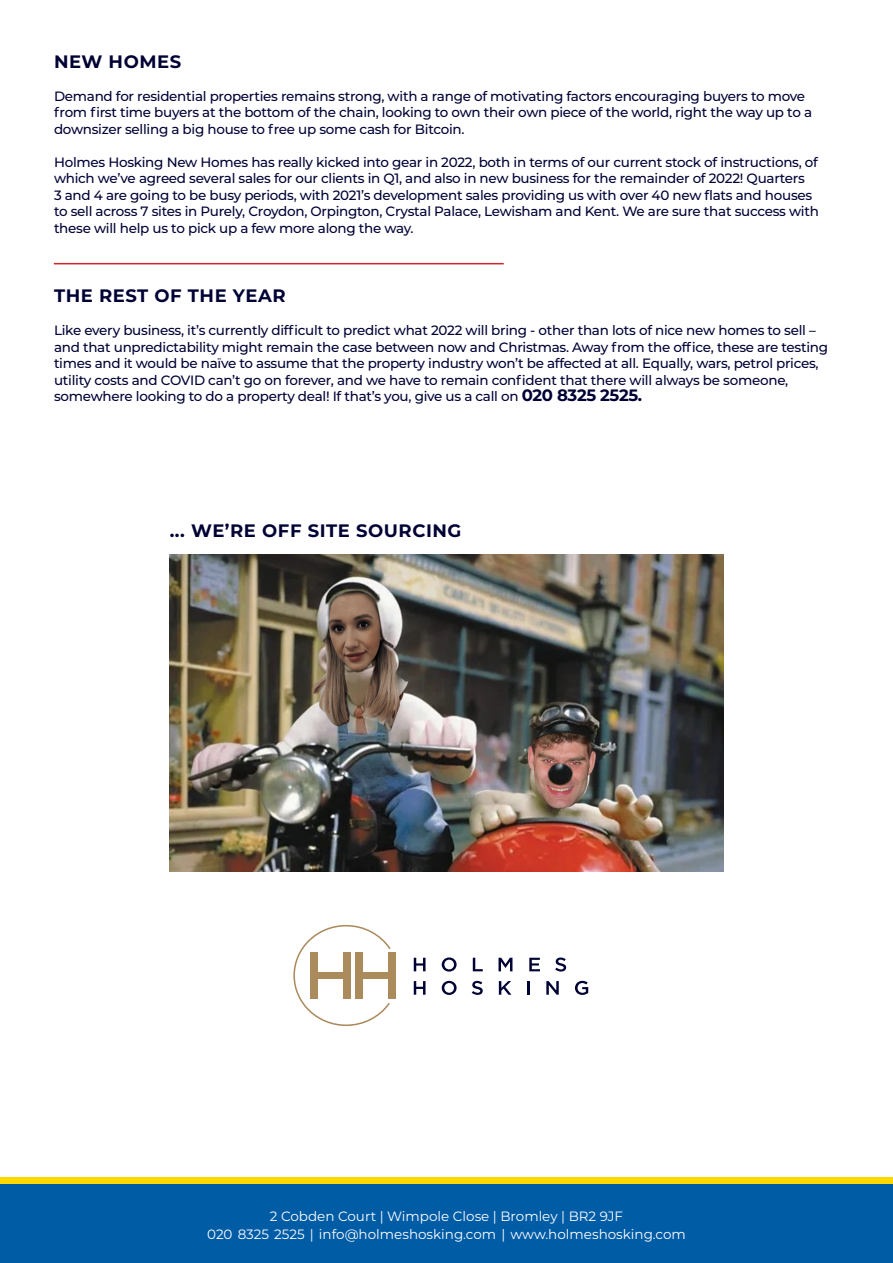
<style>
.page{position:relative;width:893px;height:1263px;background:#fff}
.page>*{position:absolute;margin:0;border:0;box-sizing:border-box;transform-origin:0 0}
.t1{font:700 18px "Montserrat";letter-spacing:.03em;color:#000234}
.t2{font:500 13.5px/16.5px "Montserrat";letter-spacing:-.02em;color:#000234}
.t3{font:13.5px "Montserrat";color:#fff}
.s1{font-weight:700;font-size:16.5px}
</style>
<div class="page">
<svg style="left:293px;top:924px;width:99px;height:102px"></svg>
<svg style="left:414px;top:958px;width:11px;height:13px"></svg>
<svg style="left:442px;top:957px;width:15px;height:14px"></svg>
<svg style="left:473px;top:958px;width:10px;height:13px"></svg>
<svg style="left:498px;top:958px;width:14px;height:13px"></svg>
<svg style="left:529px;top:958px;width:11px;height:13px"></svg>
<svg style="left:555px;top:957px;width:11px;height:14px"></svg>
<svg style="left:414px;top:981px;width:11px;height:14px"></svg>
<svg style="left:442px;top:981px;width:15px;height:14px"></svg>
<svg style="left:472px;top:981px;width:11px;height:14px"></svg>
<svg style="left:499px;top:981px;width:12px;height:14px"></svg>
<svg style="left:527px;top:981px;width:2px;height:14px"></svg>
<svg style="left:546px;top:981px;width:13px;height:14px"></svg>
<svg style="left:575px;top:981px;width:13px;height:14px"></svg>
<div style="left:355px;top:952px;width:7px;height:47px;background:#ab8a5c"></div>
<div style="left:388px;top:953px;width:8px;height:46px;background:#ab8a5c"></div>
<div style="left:355px;top:972px;width:41px;height:7px;background:#ab8a5c"></div>
<div style="left:311px;top:952px;width:7px;height:47px;background:#ab8a5c"></div>
<div style="left:344px;top:953px;width:7px;height:46px;background:#ab8a5c"></div>
<div style="left:311px;top:972px;width:40px;height:7px;background:#ab8a5c"></div>
<hr style="left:54px;top:263px;width:450px;height:1px;background:#d1232a">
<div style="left:0;top:1184px;width:893px;height:79px;background:#015ca6"></div>
<div style="left:0;top:1178px;width:893px;height:6px;background:#ffd801"></div>
<img style="left:170px;top:555px;width:553px;height:317px">
<p class="t1" style="left:54px;top:48px;width:129px">NEW HOMES</p>
<p class="t2" style="left:54px;top:87px;width:759px">Demand for residential properties remains strong, with a range of motivating factors encouraging buyers to move from first time buyers at the bottom of the chain, looking to own their own piece of the world, right the way up to a downsizer selling a big house to free up some cash for Bitcoin.</p>
<p class="t2" style="left:54px;top:153px;width:766px">Holmes Hosking New Homes has really kicked into gear in 2022, both in terms of our current stock of instructions, of which we’ve agreed several sales for our clients in Q1, and also in new business for the remainder of 2022! Quarters<br>3 and 4 are going to be busy periods, with 2021’s development sales providing us with over 40 new flats and houses to sell across 7 sites in Purely, Croydon, Orpington, Crystal Palace, Lewisham and Kent. We are sure that success with these will help us to pick up a few more along the way.</p>
<p class="t1" style="left:54px;top:283px;width:233px">THE REST OF THE YEAR</p>
<p class="t2" style="left:54px;top:322px;width:776px">Like every business, it’s currently difficult to predict what 2022 will bring - other than lots of nice new homes to sell – and that unpredictability might remain the case between now and Christmas. Away from the office, these are testing times and it would be naïve to assume that the property industry won’t be affected at all. Equally, wars, petrol prices, utility costs and COVID can’t go on forever, and we have to remain confident that there will always be someone, somewhere looking to do a property deal! If that’s you, give us a call on <span class="s1">020 8325 2525.</span></p>
<p class="t1" style="left:170px;top:518px;width:293px">... WE’RE OFF SITE SOURCING</p>
<p class="t3" style="left:270px;top:1207px;width:355px">2 Cobden Court | Wimpole Close | Bromley | BR2 9JF</p>
<p class="t3" style="left:207px;top:1225px;width:480px">020 8325 2525 | info@holmeshosking.com | www.holmeshosking.com</p>
</div>
